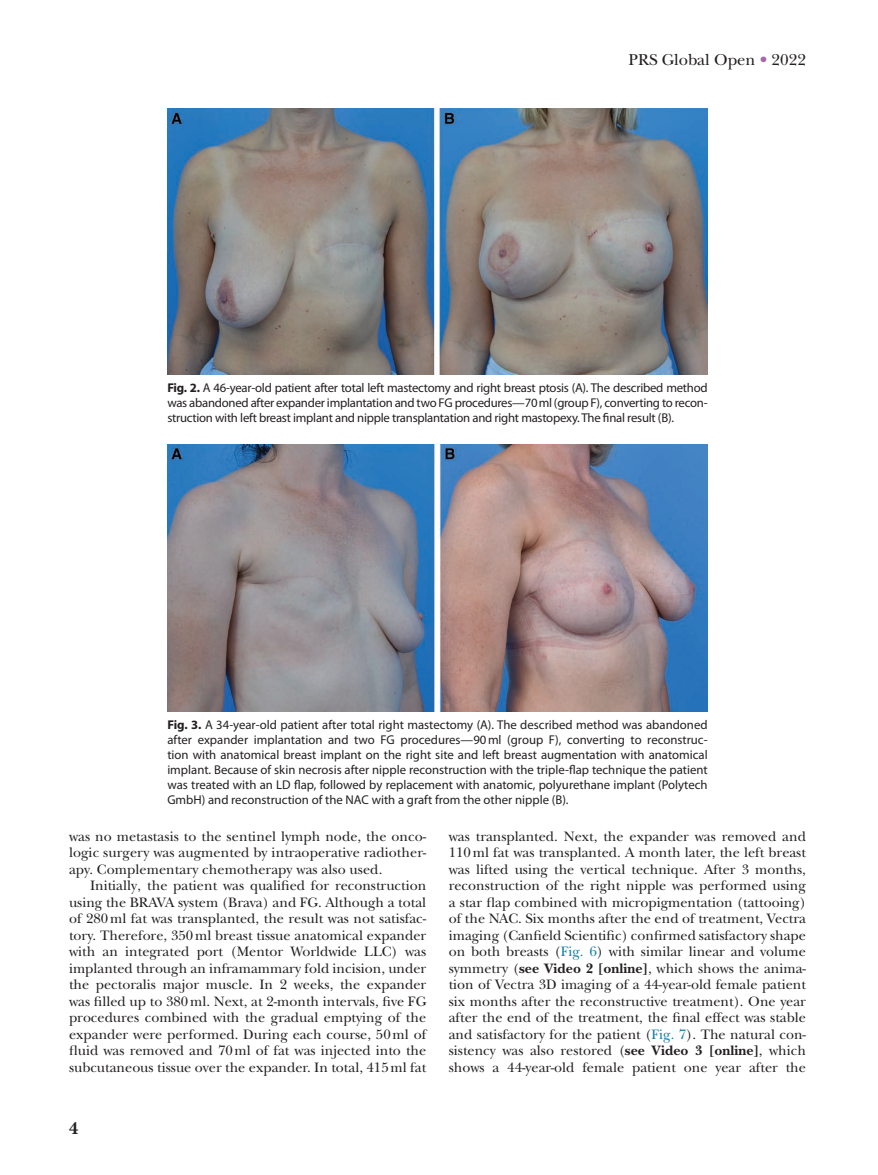
<style>
.page{position:relative;width:878px;height:1175px;background:#fff}
.page>*{position:absolute;margin:0;border:0;box-sizing:border-box;transform-origin:0 0}
.t1{font:700 18px "New Baskerville Std";color:#231f20}
.t2{font:16.5px "New Baskerville Std";color:#231f20}
.t3{font:14.25px/16.5px "New Baskerville Std";color:#231f20;text-align:justify}
.t4{font:12.75px/15px "Myriad Pro";color:#231f20;text-align:justify}
.s1{color:#a866aa}
.s2{font-weight:700}
.s3{color:#0f7eac}
</style>
<div class="page">
<img style="left:167px;top:108px;width:540px;height:267px">
<img style="left:167px;top:445px;width:540px;height:266px">
<p class="t2" style="left:628px;top:50px;width:179px">PRS Global Open <span class="s1">•</span> 2022</p>
<p class="t4" style="left:167px;top:380px;width:542px"><span class="s2">Fig. 2.</span> A 46-year-old patient after total left mastectomy and right breast ptosis (A). The described method was abandoned after expander implantation and two FG procedures—70ml (group F), converting to recon&shy;struction with left breast implant and nipple transplantation and right mastopexy. The final result (B).</p>
<p class="t4" style="left:167px;top:717px;width:542px"><span class="s2">Fig. 3.</span> A 34-year-old patient after total right mastectomy (A). The described method was abandoned after expander implantation and two FG procedures—90ml (group F), converting to reconstruc&shy;tion with anatomical breast implant on the right site and left breast augmentation with anatomical implant. Because of skin necrosis after nipple reconstruction with the triple-flap technique the patient was treated with an LD flap, followed by replacement with anatomic, polyurethane implant (Polytech GmbH) and reconstruction of the NAC</p>
<p class="t4" style="left:372px;top:792px;width:198px">with a graft from the other nipple (B).</p>
<p class="t3" style="left:69px;top:828px;width:359px">was no metastasis to the sentinel lymph node, the onco&shy;logic surgery was augmented by intraoperative radiother&shy;apy. Complementary chemotherapy was also used.</p>
<p class="t3" style="left:69px;top:877px;width:359px;text-indent:21px">Initially‚ the patient was qualified for reconstruction using the BRAVA system (Brava) and FG. Although a total of 280ml fat was transplanted, the result was not satisfac&shy;tory. Therefore, 350ml breast tissue anatomical expander with an integrated port (Mentor Worldwide LLC) was implanted through an inframammary fold incision, under the pectoralis major muscle. In 2 weeks, the expander was filled up to 380ml. Next, at 2-month intervals, five FG procedures combined with the gradual emptying of the expander were performed. During each course, 50ml of fluid was removed and 70ml of fat was injected into the subcutaneous tissue over the expander. In total, 415ml fat</p>
<p class="t1" style="left:69px;top:1118px;width:11px">4</p>
<p class="t3" style="left:449px;top:828px;width:359px">was transplanted. Next, the expander was removed and 110ml fat was transplanted. A month later, the left breast was lifted using the vertical technique. After 3 months, reconstruction of the right nipple was performed using a star flap combined with micropigmentation (tattooing) of the NAC. Six months after the end of treatment, Vectra imaging (Canfield Scientific) confirmed satisfactory shape on both breasts (<span class="s3">Fig. 6</span>) with similar linear and volume symmetry (<span class="s2">see Video 2 [online]</span>, which shows the anima&shy;tion of Vectra 3D imaging of a 44-year-old female patient six months after the reconstructive treatment). One year after the end of the treatment, the final effect was stable and satisfactory for the patient (<span class="s3">Fig. 7</span>). The natural con&shy;sistency was also restored (<span class="s2">see Video 3 [online]</span>, which shows a 44-year-old female patient one year after the</p>
</div>
